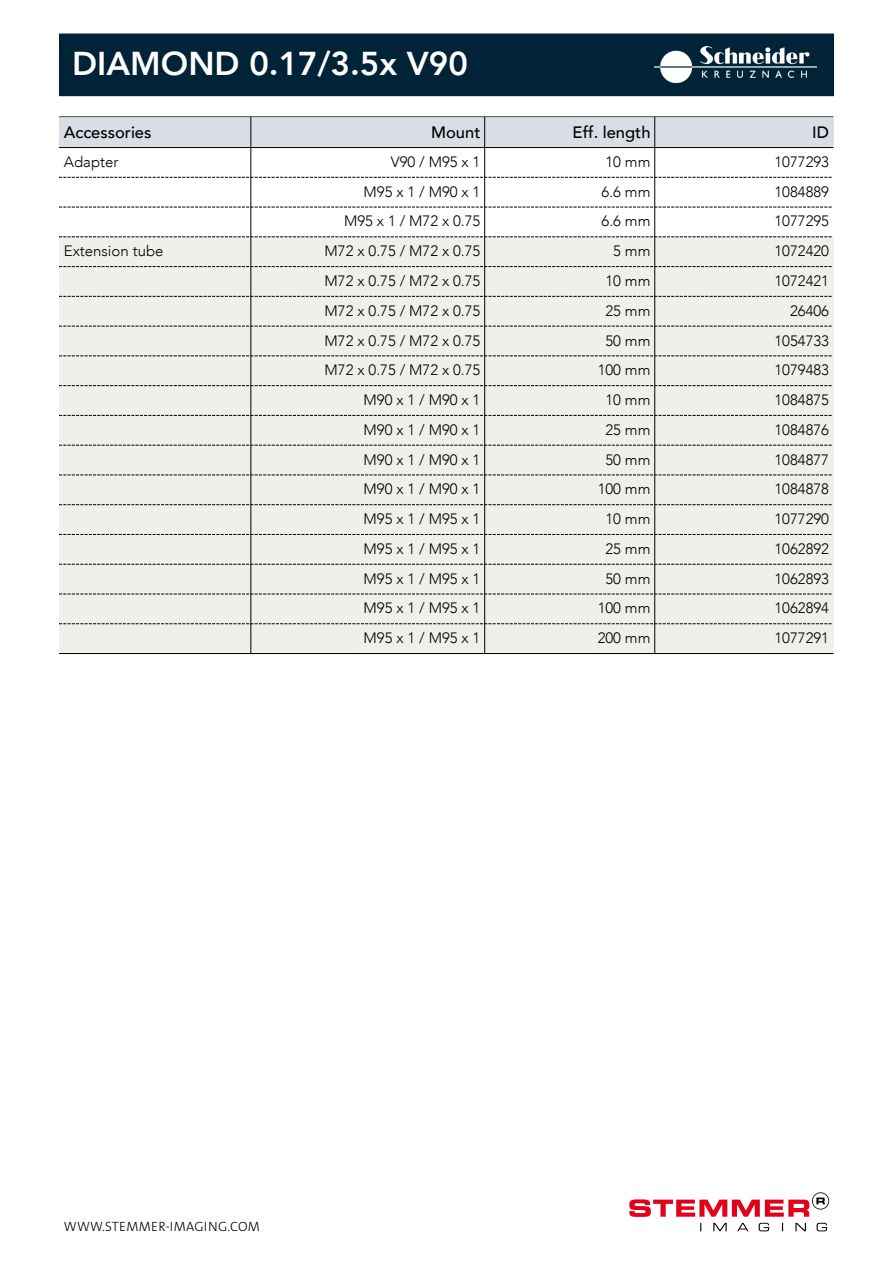
<style>
.page{position:relative;width:893px;height:1263px;background:#fff}
.page>*{position:absolute;margin:0;border:0;box-sizing:border-box;transform-origin:0 0}
.t1{font:800 33px "Avenir LT Com";color:#fff}
.t2{font:500 16.5px "Avenir LT Com";color:#000}
.t3{font:300 15px "Avenir LT Com";color:#000}
.t4{font:13.5px "The Sans LP3 Lig";letter-spacing:.025em;color:#000}
</style>
<div class="page">
<div style="left:68px;top:34px;width:765px;height:62px;background:#002337"></div>
<img style="left:655px;top:47px;width:161px;height:35px">
<hr style="left:60px;top:116px;width:773px;height:1px;background:#000">
<div style="left:60px;top:118px;width:773px;height:30px;background:#d8dee4"></div>
<div style="left:59px;top:117px;width:775px;height:31px;border:1px solid #d8dee4"></div>
<div style="left:60px;top:122px;width:191px;height:21px;background:#d8dee4"></div>
<div style="left:655px;top:122px;width:178px;height:21px;background:#d8dee4"></div>
<div style="left:59px;top:147px;width:775px;height:31px;border:1px solid #fff"></div>
<div style="left:60px;top:152px;width:191px;height:21px;background:#fff"></div>
<div style="left:655px;top:152px;width:178px;height:21px;background:#fff"></div>
<div style="left:59px;top:177px;width:775px;height:30px;border:1px solid #fff"></div>
<div style="left:60px;top:182px;width:191px;height:21px;background:#fff"></div>
<div style="left:655px;top:182px;width:178px;height:21px;background:#fff"></div>
<div style="left:60px;top:237px;width:773px;height:30px;background:#f1efe9"></div>
<div style="left:59px;top:236px;width:775px;height:31px;border:1px solid #f1efe9"></div>
<div style="left:60px;top:241px;width:191px;height:21px;background:#f1efe9"></div>
<div style="left:655px;top:241px;width:178px;height:21px;background:#f1efe9"></div>
<div style="left:60px;top:267px;width:773px;height:29px;background:#f1efe9"></div>
<div style="left:59px;top:266px;width:775px;height:31px;border:1px solid #f1efe9"></div>
<div style="left:60px;top:271px;width:191px;height:21px;background:#f1efe9"></div>
<div style="left:655px;top:271px;width:178px;height:21px;background:#f1efe9"></div>
<div style="left:60px;top:296px;width:773px;height:30px;background:#f1efe9"></div>
<div style="left:59px;top:296px;width:775px;height:30px;border:1px solid #f1efe9"></div>
<div style="left:60px;top:301px;width:191px;height:21px;background:#f1efe9"></div>
<div style="left:655px;top:301px;width:178px;height:21px;background:#f1efe9"></div>
<div style="left:60px;top:326px;width:773px;height:30px;background:#f1efe9"></div>
<div style="left:60px;top:356px;width:773px;height:30px;background:#f1efe9"></div>
<div style="left:59px;top:355px;width:775px;height:31px;border:1px solid #f1efe9"></div>
<div style="left:60px;top:360px;width:191px;height:21px;background:#f1efe9"></div>
<div style="left:655px;top:360px;width:178px;height:21px;background:#f1efe9"></div>
<div style="left:60px;top:386px;width:773px;height:29px;background:#f1efe9"></div>
<div style="left:59px;top:385px;width:775px;height:31px;border:1px solid #f1efe9"></div>
<div style="left:60px;top:390px;width:191px;height:21px;background:#f1efe9"></div>
<div style="left:655px;top:390px;width:178px;height:21px;background:#f1efe9"></div>
<div style="left:60px;top:415px;width:773px;height:30px;background:#f1efe9"></div>
<div style="left:59px;top:415px;width:775px;height:31px;border:1px solid #f1efe9"></div>
<div style="left:60px;top:420px;width:191px;height:21px;background:#f1efe9"></div>
<div style="left:655px;top:420px;width:178px;height:21px;background:#f1efe9"></div>
<div style="left:60px;top:445px;width:773px;height:30px;background:#f1efe9"></div>
<div style="left:60px;top:475px;width:773px;height:30px;background:#f1efe9"></div>
<div style="left:59px;top:474px;width:775px;height:31px;border:1px solid #f1efe9"></div>
<div style="left:60px;top:479px;width:191px;height:21px;background:#f1efe9"></div>
<div style="left:655px;top:479px;width:178px;height:21px;background:#f1efe9"></div>
<div style="left:60px;top:505px;width:773px;height:29px;background:#f1efe9"></div>
<div style="left:59px;top:504px;width:775px;height:31px;border:1px solid #f1efe9"></div>
<div style="left:60px;top:509px;width:191px;height:21px;background:#f1efe9"></div>
<div style="left:655px;top:509px;width:178px;height:21px;background:#f1efe9"></div>
<div style="left:60px;top:534px;width:773px;height:30px;background:#f1efe9"></div>
<div style="left:59px;top:534px;width:775px;height:31px;border:1px solid #f1efe9"></div>
<div style="left:60px;top:539px;width:191px;height:21px;background:#f1efe9"></div>
<div style="left:655px;top:539px;width:178px;height:21px;background:#f1efe9"></div>
<div style="left:60px;top:564px;width:773px;height:30px;background:#f1efe9"></div>
<div style="left:60px;top:594px;width:773px;height:30px;background:#f1efe9"></div>
<div style="left:59px;top:593px;width:775px;height:31px;border:1px solid #f1efe9"></div>
<div style="left:60px;top:598px;width:191px;height:21px;background:#f1efe9"></div>
<div style="left:655px;top:598px;width:178px;height:21px;background:#f1efe9"></div>
<div style="left:60px;top:624px;width:773px;height:29px;background:#f1efe9"></div>
<div style="left:59px;top:623px;width:775px;height:31px;border:1px solid #f1efe9"></div>
<div style="left:60px;top:628px;width:191px;height:21px;background:#f1efe9"></div>
<div style="left:655px;top:628px;width:178px;height:21px;background:#f1efe9"></div>
<hr style="left:60px;top:147px;width:773px;height:1px;background:#000">
<svg style="left:60px;top:177px;width:773px;height:1px"></svg>
<svg style="left:60px;top:207px;width:772px;height:1px"></svg>
<svg style="left:60px;top:236px;width:773px;height:1px"></svg>
<svg style="left:60px;top:266px;width:773px;height:1px"></svg>
<svg style="left:60px;top:296px;width:773px;height:1px"></svg>
<svg style="left:60px;top:326px;width:772px;height:1px"></svg>
<svg style="left:60px;top:355px;width:773px;height:1px"></svg>
<svg style="left:60px;top:385px;width:773px;height:1px"></svg>
<svg style="left:60px;top:415px;width:773px;height:1px"></svg>
<svg style="left:60px;top:445px;width:772px;height:1px"></svg>
<svg style="left:60px;top:474px;width:773px;height:1px"></svg>
<svg style="left:60px;top:504px;width:773px;height:1px"></svg>
<svg style="left:60px;top:534px;width:773px;height:1px"></svg>
<svg style="left:60px;top:564px;width:772px;height:1px"></svg>
<svg style="left:60px;top:593px;width:773px;height:1px"></svg>
<svg style="left:60px;top:623px;width:773px;height:1px"></svg>
<hr style="left:60px;top:653px;width:773px;height:1px;background:#000">
<hr style="left:250px;top:117px;width:1px;height:536px;background:#000">
<hr style="left:484px;top:117px;width:1px;height:536px;background:#000">
<hr style="left:654px;top:117px;width:1px;height:536px;background:#000">
<svg style="left:629px;top:1192px;width:200px;height:39px"></svg>
<h1 class="t1" style="left:72px;top:44px;width:397px">DIAMOND 0.17/3.5x V90</h1>
<p class="t2" style="left:64px;top:122px;width:89px">Accessories</p>
<p class="t2" style="left:431px;top:122px;width:51px">Mount</p>
<p class="t2" style="left:573px;top:122px;width:79px">Eff. length</p>
<p class="t2" style="left:812px;top:122px;width:18px">ID</p>
<p class="t3" style="left:64px;top:153px;width:56px">Adapter</p>
<p class="t3" style="left:391px;top:153px;width:91px">V90 / M95 x 1</p>
<p class="t3" style="left:605px;top:153px;width:47px">10 mm</p>
<p class="t3" style="left:774px;top:153px;width:56px">1077293</p>
<p class="t3" style="left:364px;top:183px;width:118px">M95 x 1 / M90 x 1</p>
<p class="t3" style="left:602px;top:183px;width:50px">6.6 mm</p>
<p class="t3" style="left:774px;top:183px;width:56px">1084889</p>
<p class="t3" style="left:344px;top:212px;width:138px">M95 x 1 / M72 x 0.75</p>
<p class="t3" style="left:602px;top:212px;width:50px">6.6 mm</p>
<p class="t3" style="left:774px;top:212px;width:56px">1077295</p>
<p class="t3" style="left:64px;top:242px;width:101px">Extension tube</p>
<p class="t3" style="left:325px;top:242px;width:157px">M72 x 0.75 / M72 x 0.75</p>
<p class="t3" style="left:613px;top:242px;width:39px">5 mm</p>
<p class="t3" style="left:774px;top:242px;width:56px">1072420</p>
<p class="t3" style="left:325px;top:272px;width:157px">M72 x 0.75 / M72 x 0.75</p>
<p class="t3" style="left:605px;top:272px;width:47px">10 mm</p>
<p class="t3" style="left:774px;top:272px;width:56px">1072421</p>
<p class="t3" style="left:325px;top:302px;width:157px">M72 x 0.75 / M72 x 0.75</p>
<p class="t3" style="left:605px;top:302px;width:47px">25 mm</p>
<p class="t3" style="left:790px;top:302px;width:40px">26406</p>
<p class="t3" style="left:325px;top:331px;width:157px">M72 x 0.75 / M72 x 0.75</p>
<p class="t3" style="left:605px;top:331px;width:47px">50 mm</p>
<p class="t3" style="left:774px;top:331px;width:56px">1054733</p>
<p class="t3" style="left:325px;top:361px;width:157px">M72 x 0.75 / M72 x 0.75</p>
<p class="t3" style="left:598px;top:361px;width:54px">100 mm</p>
<p class="t3" style="left:774px;top:361px;width:56px">1079483</p>
<p class="t3" style="left:364px;top:391px;width:118px">M90 x 1 / M90 x 1</p>
<p class="t3" style="left:605px;top:391px;width:47px">10 mm</p>
<p class="t3" style="left:774px;top:391px;width:56px">1084875</p>
<p class="t3" style="left:364px;top:421px;width:118px">M90 x 1 / M90 x 1</p>
<p class="t3" style="left:605px;top:421px;width:47px">25 mm</p>
<p class="t3" style="left:774px;top:421px;width:56px">1084876</p>
<p class="t3" style="left:364px;top:450px;width:118px">M90 x 1 / M90 x 1</p>
<p class="t3" style="left:605px;top:450px;width:47px">50 mm</p>
<p class="t3" style="left:774px;top:450px;width:56px">1084877</p>
<p class="t3" style="left:364px;top:480px;width:118px">M90 x 1 / M90 x 1</p>
<p class="t3" style="left:598px;top:480px;width:54px">100 mm</p>
<p class="t3" style="left:774px;top:480px;width:56px">1084878</p>
<p class="t3" style="left:364px;top:510px;width:118px">M95 x 1 / M95 x 1</p>
<p class="t3" style="left:605px;top:510px;width:47px">10 mm</p>
<p class="t3" style="left:774px;top:510px;width:56px">1077290</p>
<p class="t3" style="left:364px;top:540px;width:118px">M95 x 1 / M95 x 1</p>
<p class="t3" style="left:605px;top:540px;width:47px">25 mm</p>
<p class="t3" style="left:774px;top:540px;width:56px">1062892</p>
<p class="t3" style="left:364px;top:570px;width:118px">M95 x 1 / M95 x 1</p>
<p class="t3" style="left:605px;top:570px;width:47px">50 mm</p>
<p class="t3" style="left:774px;top:570px;width:56px">1062893</p>
<p class="t3" style="left:364px;top:599px;width:118px">M95 x 1 / M95 x 1</p>
<p class="t3" style="left:598px;top:599px;width:54px">100 mm</p>
<p class="t3" style="left:774px;top:599px;width:56px">1062894</p>
<p class="t3" style="left:364px;top:629px;width:118px">M95 x 1 / M95 x 1</p>
<p class="t3" style="left:598px;top:629px;width:54px">200 mm</p>
<p class="t3" style="left:774px;top:629px;width:56px">1077291</p>
<p class="t4" style="left:64px;top:1215px;width:197px">WWW.STEMMER-IMAGING.COM</p>
<p class="t4" style="left:64px;top:1218px;width:197px">WWW.STEMMER-IMAGING.COM</p>
</div>
